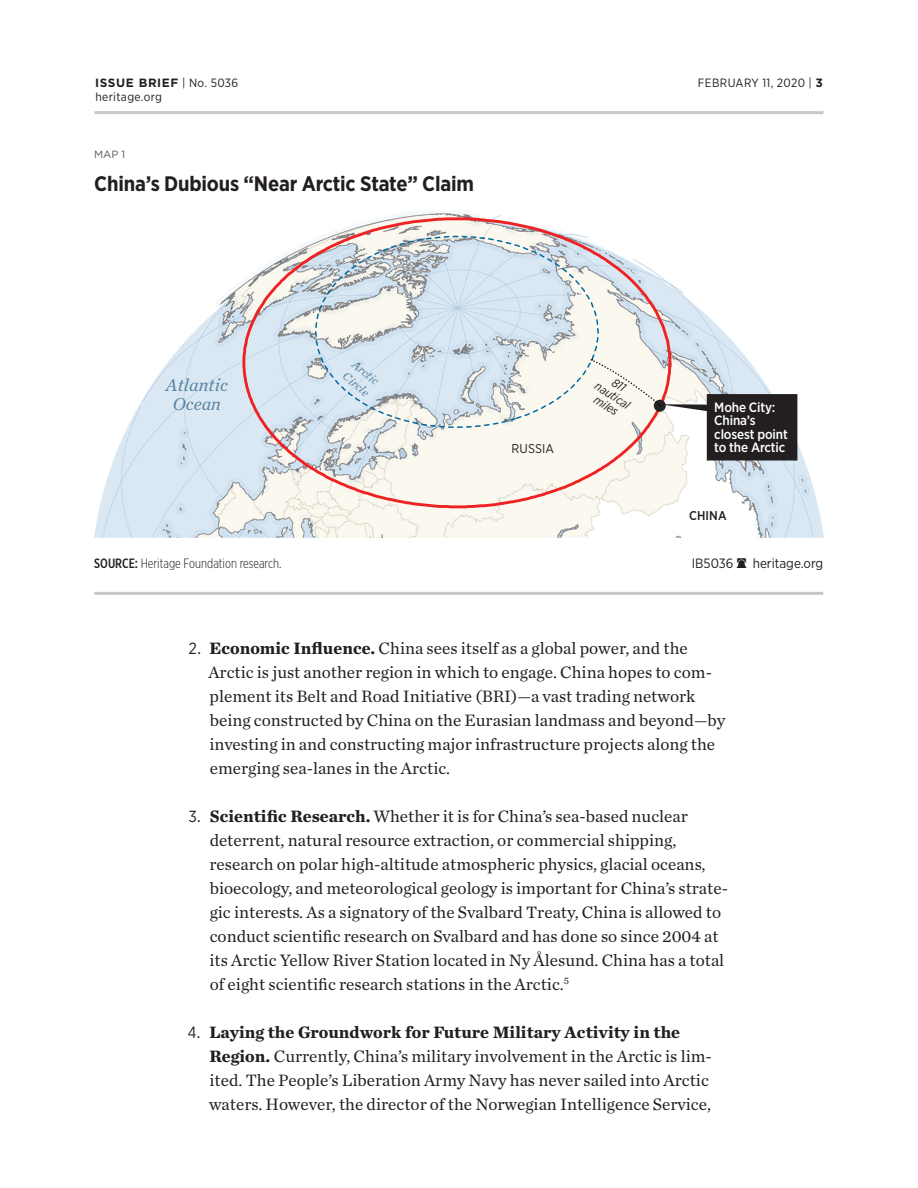
<style>
.page{position:relative;width:918px;height:1188px;background:#fff}
.page>*{position:absolute;margin:0;border:0;box-sizing:border-box;transform-origin:0 0}
.t1{font:700 21px "Gotham Narrow";letter-spacing:-.01em;color:#231f20}
.t2{font:italic 18px/19.5px "Chronicle Text G1";letter-spacing:.005em;color:#54819d;text-align:center}
.t3{font:17.25px/24px "Chronicle Text G1";color:#231f20}
.t4{font:500 13.5px/13.5px "Gotham Narrow";letter-spacing:-.01em;color:#fff}
.t5{font:300 13.5px "Gotham X Narrow";color:#231f20}
.t6{font:13.5px "Gotham Narrow";color:#231f20}
.t7{font:12.75px "Gotham Narrow";letter-spacing:.01em;color:#231f20}
.t8{font:500 12.75px "Gotham Narrow";letter-spacing:.01em;color:#231f20}
.t9{font:12px "Gotham Narrow";letter-spacing:.03em;color:#231f20}
.t10{font:700 12px "Gotham";letter-spacing:.05em;color:#231f20}
.t11{font:italic 12px/12px "Gotham Narrow";color:#231f20;text-align:center}
.t12{font:italic 12px/15px "Chronicle Text G1";color:#54819d}
.t13{font:10.5px "Gotham";color:#57585a}
.s1{font-family:"Gotham Narrow";font-weight:400}
.s2{font-family:"Gotham";font-weight:700}
.s3{font-weight:500}
.s4{font-family:"THF";font-size:9.75px}
.s5{font-family:"Gotham Narrow";font-size:16.2px}
.s6{font-weight:700}
</style>
<div class="page">
<hr style="left:94px;top:111px;width:730px;height:3px;background:#c7c8ca">
<img style="left:94px;top:210px;width:729px;height:327px">
<hr style="left:94px;top:592px;width:729px;height:3px;background:#c7c8ca">
<svg style="left:241px;top:216px;width:432px;height:294px"></svg>
<svg style="left:314px;top:235px;width:286px;height:194px"></svg>
<svg style="left:591px;top:359px;width:206px;height:102px"></svg>
<p class="t10" style="left:95px;top:75px;width:145px">ISSUE BRIEF <span class="s1">| No. 5036</span></p>
<p class="t9" style="left:698px;top:75px;width:127px">February 11, 2020 | <span class="s2">3</span></p>
<p class="t9" style="left:95px;top:90px;width:68px">heritage.org</p>
<p class="t13" style="left:94px;top:147px;width:32px">MAP 1</p>
<p class="t1" style="left:94px;top:170px;width:381px">China’s Dubious “Near Arctic State” Claim</p>
<p class="t2" style="left:166px;top:374px;width:64px">Atlantic<br>Ocean</p>
<p class="t12" style="left:359px;top:356px;width:33px;rotate:40deg">Arctic<br>Circle</p>
<p class="t7" style="left:512px;top:440px;width:44px">RUSSIA</p>
<p class="t11" style="left:606px;top:369px;width:41px;rotate:32deg">811 nautical miles</p>
<p class="t4" style="left:714px;top:400px;width:75px">Mohe City:<br>China’s closest point to the Arctic</p>
<p class="t8" style="left:689px;top:508px;width:39px">CHINA</p>
<p class="t5" style="left:94px;top:555px;width:189px"><span class="s3">SOURCE:</span> Heritage Foundation research.</p>
<p class="t6" style="left:692px;top:555px;width:133px">IB5036 <span class="s4">A</span> heritage.org</p>
<p class="t3" style="left:208px;top:635px;width:518px;text-indent:-20px"><span class="s5">2.</span> <span class="s6">Economic Influence.</span> China sees itself as a global power, and the Arctic is just another region in which to engage. China hopes to com&shy;plement its Belt and Road Initiative (BRI)—a vast trading network being constructed by China on the Eurasian landmass and beyond—by investing in and constructing major infrastructure projects along the emerging sea-lanes in the Arctic.</p>
<p class="t3" style="left:210px;top:803px;width:520px;text-indent:-21px"><span class="s5">3.</span> <span class="s6">Scientific Research.</span> Whether it is for China’s sea-based nuclear deterrent, natural resource extraction, or commercial shipping, research on polar high-altitude atmospheric physics, glacial oceans, bioecology, and meteorological geology is important for China’s strate&shy;gic interests. As a signatory of the Svalbard Treaty, China is allowed to conduct scientific research on Svalbard and has done so since 2004 at its Arctic Yellow River Station located in Ny Ålesund. China has a total of eight scientific research stations in the Arctic.<sup>5</sup></p>
<p class="t3" style="left:209px;top:1019px;width:504px;text-indent:-21px"><span class="s5">4.</span> <span class="s6">Laying the Groundwork for Future Military Activity in the Region.</span> Currently, China’s military involvement in the Arctic is lim&shy;ited. The People’s Liberation Army Navy has never sailed into Arctic waters. However, the director of the Norwegian Intelligence Service,</p>
</div>
